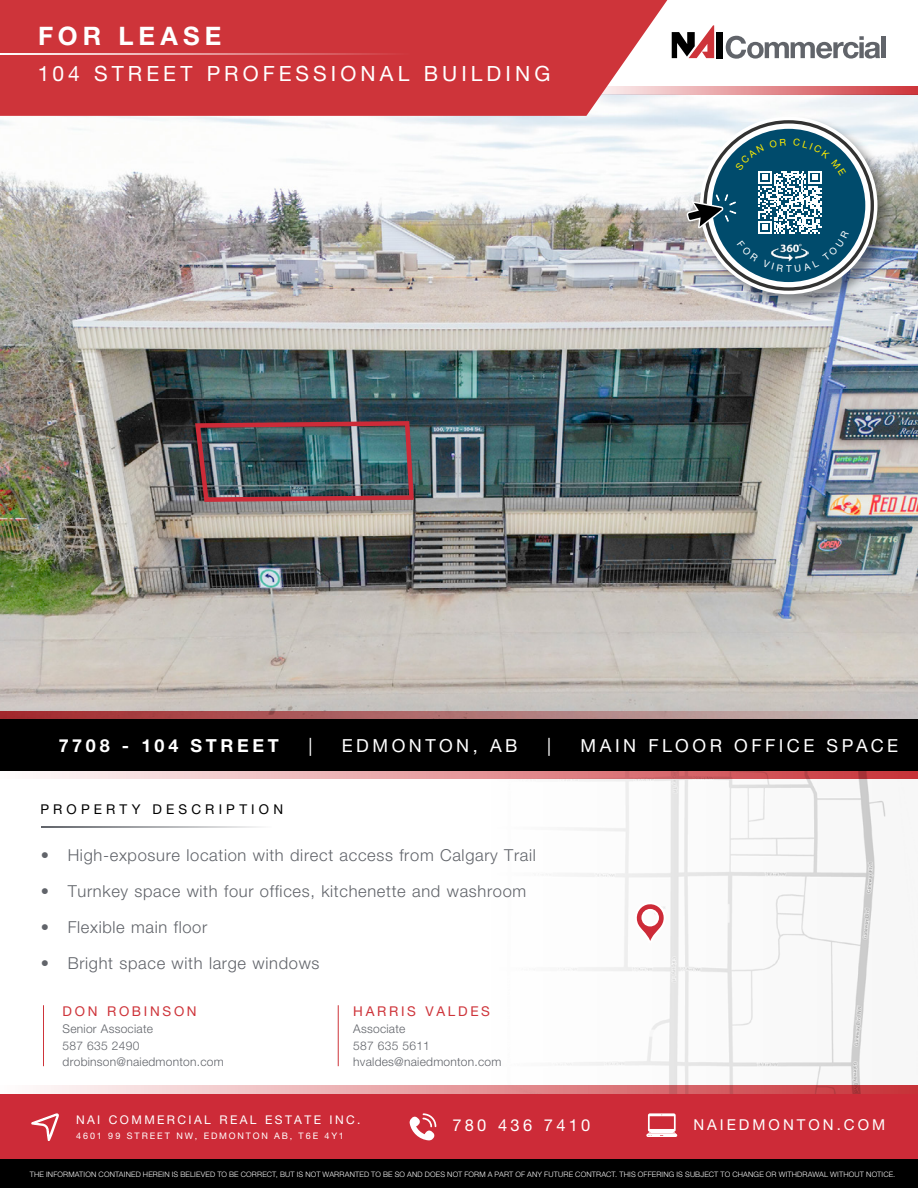
<style>
.page{position:relative;width:918px;height:1188px;background:#fff}
.page>*{position:absolute;margin:0;border:0;box-sizing:border-box;transform-origin:0 0}
.t1{font:700 25.5px "Helvetica Neue LT Std";letter-spacing:.2em;color:#fff}
.t2{font:21px "Helvetica Neue LT Std";letter-spacing:.195em;color:#fff}
.t3{font:18px "Helvetica Neue LT Std";letter-spacing:.195em;color:#fff}
.t4{font:700 18px "Helvetica Neue LT Std";letter-spacing:.205em;color:#fff}
.t5{font:300 16.5px "Helvetica Neue LT Std";letter-spacing:.04em;color:#61646a}
.t6{font:16.5px "Helvetica Neue LT Std";letter-spacing:.2em;color:#fff}
.t7{font:15px "Helvetica Neue LT Std";letter-spacing:.2em;color:#fff}
.t8{font:13.5px "Helvetica Neue LT Std";letter-spacing:.2em;color:#ce343a}
.t9{font:13.5px "Helvetica Neue LT Std";letter-spacing:.31em;color:#000}
.t10{font:300 12px/16.6px "Helvetica Neue LT Std";letter-spacing:.02em;color:#61646a}
.t11{font:12px "Helvetica Neue LT Std";letter-spacing:.2em;color:#fff}
.t12{font:9.6px "Helvetica Neue LT Std";color:#fff}
.t13{font:9px "Helvetica Neue LT Std";letter-spacing:.205em;color:#fff}
.t14{font:300 7.5px "Helvetica Neue LT Std";letter-spacing:.025em;color:#fff}
</style>
<div class="page">
<img style="left:550px;top:779px;width:336px;height:306px">
<img style="left:0;top:94px;width:918px;height:617px">
<div style="left:716px;top:32px;width:7px;height:26px;background:#000"></div>
<svg style="left:672px;top:25px;width:42px;height:33px"></svg>
<svg style="left:726px;top:36px;width:154px;height:23px"></svg>
<div style="left:881px;top:36px;width:5px;height:22px;background:#61646a"></div>
<div style="left:0;top:719px;width:918px;height:52px;background:#000"></div>
<svg style="left:0;top:711px;width:918px;height:8px;background:#b17273"></svg>
<svg style="left:40px;top:771px;width:878px;height:8px;background:#e19295"></svg>
<svg style="left:667px;top:86px;width:251px;height:8px;background:#df7d81"></svg>
<div style="left:0;top:1094px;width:918px;height:67px;background:#cd2b38"></div>
<svg style="left:40px;top:1085px;width:878px;height:9px;background:#e19295"></svg>
<div style="left:0;top:1160px;width:918px;height:28px;background:#000"></div>
<svg style="left:31px;top:1113px;width:28px;height:28px"></svg>
<svg style="left:409px;top:1113px;width:27px;height:27px"></svg>
<svg style="left:646px;top:1113px;width:31px;height:24px"></svg>
<div style="left:0;top:0;width:667px;height:116px;background:#ce343a"></div>
<hr style="left:41px;top:827px;width:231px;height:1px;background:#61646a">
<hr style="left:0;top:53px;width:410px;height:2px;background:#fff">
<hr style="left:43px;top:1005px;width:1px;height:61px;background:#ce343a">
<hr style="left:338px;top:1005px;width:1px;height:61px;background:#ce343a">
<svg style="left:630px;top:898px;width:37px;height:47px"></svg>
<div style="left:698px;top:115px;width:197px;height:197px;background:#000;opacity:.4"></div>
<svg style="left:702px;top:118px;width:174px;height:174px"></svg>
<svg style="left:709px;top:126px;width:159px;height:159px;fill:#004b6c"></svg>
<div style="left:707px;top:124px;width:164px;height:163px;border:5px solid #fff;border-radius:50%"></div>
<img style="left:193px;top:419px;width:223px;height:85px">
<svg style="left:685px;top:138px;width:164px;height:134px"></svg>
<p class="t1" style="left:38px;top:20px;width:185px">FOR LEASE</p>
<p class="t2" style="left:38px;top:61px;width:514px">104 STREET PROFESSIONAL BUILDING</p>
<p class="t12" style="left:786px;top:263px;width:7px">T</p>
<p class="t4" style="left:59px;top:734px;width:222px">7708 - 104 STREET</p>
<p class="t3" style="left:308px;top:734px;width:5px">|</p>
<p class="t3" style="left:342px;top:734px;width:177px">EDMONTON, AB</p>
<p class="t3" style="left:547px;top:734px;width:5px">|</p>
<p class="t3" style="left:580px;top:734px;width:319px">MAIN FLOOR OFFICE SPACE</p>
<p class="t9" style="left:40px;top:801px;width:244px">PROPERTY DESCRIPTION</p>
<p class="t5" style="left:41px;top:845px;width:497px">• High-exposure location with direct access from Calgary Trail</p>
<p class="t5" style="left:41px;top:881px;width:487px">• Turnkey space with four offices, kitchenette and washroom</p>
<p class="t5" style="left:41px;top:917px;width:168px">• Flexible main floor</p>
<p class="t5" style="left:41px;top:953px;width:280px">• Bright space with large windows</p>
<p class="t8" style="left:63px;top:1004px;width:136px">DON ROBINSON</p>
<p class="t10" style="left:63px;top:1020px;width:163px">Senior Associate<br>587 635 2490 drobinson@naiedmonton.com</p>
<p class="t8" style="left:353px;top:1004px;width:138px">HARRIS VALDES</p>
<p class="t10" style="left:353px;top:1020px;width:150px">Associate<br>587 635 5611 hvaldes@naiedmonton.com</p>
<p class="t11" style="left:76px;top:1112px;width:286px">NAI COMMERCIAL REAL ESTATE INC.</p>
<p class="t13" style="left:76px;top:1130px;width:269px">4601 99 STREET NW, EDMONTON AB, T6E 4Y1</p>
<p class="t6" style="left:452px;top:1116px;width:140px">780 436 7410</p>
<p class="t7" style="left:693px;top:1116px;width:193px">NAIEDMONTON.COM</p>
<p class="t14" style="left:30px;top:1169px;width:867px">THE INFORMATION CONTAINED HEREIN IS BELIEVED TO BE CORRECT, BUT IS NOT WARRANTED TO BE SO AND DOES NOT FORM A PART OF ANY FUTURE CONTRACT. THIS OFFERING IS SUBJECT TO CHANGE OR WITHDRAWAL WITHOUT NOTICE.</p>
</div>
